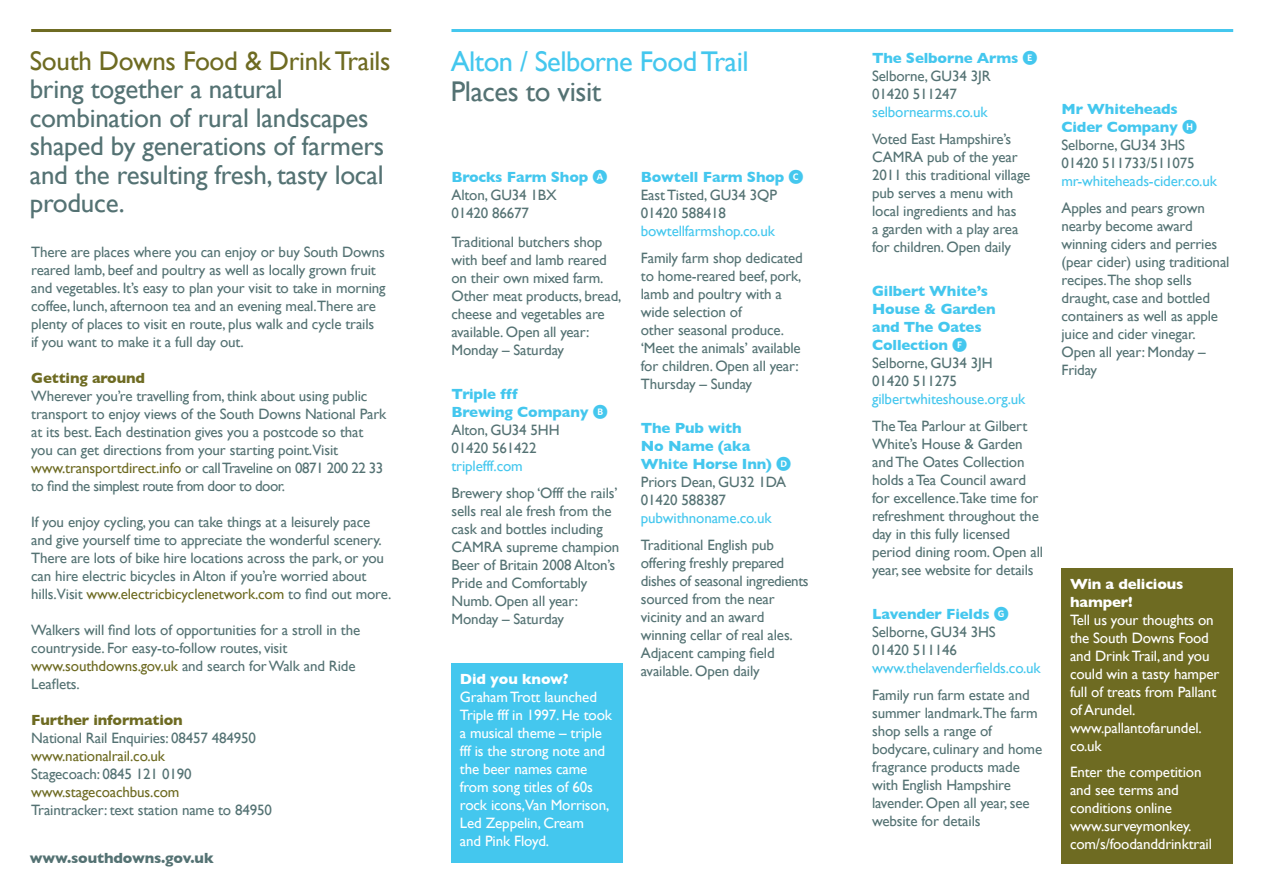
<style>
.page{position:relative;width:1263px;height:893px;background:#fff}
.page>*{position:absolute;margin:0;border:0;box-sizing:border-box;transform-origin:0 0}
.t1{font:28.5px "Gill Sans";letter-spacing:-.02em;color:#44c7ee}
.t2{font:28.5px "Gill Sans";letter-spacing:-.015em;color:#547273}
.t3{font:27px/28.5px "Gill Sans";letter-spacing:-.01em;color:#547273}
.t4{font:27px "Gill Sans";letter-spacing:-.01em;color:#6e6b22}
.t5{font:15px/18px "Gill Sans";letter-spacing:-.01em;color:#547273}
.t6{font:15px/18px "Gill Sans";letter-spacing:-.01em;color:#fff}
.t7{font:700 15px/18px "Gill Sans";letter-spacing:-.01em;color:#44c7ee}
.t8{font:15px "Gill Sans";letter-spacing:-.01em;color:#44c7ee}
.t9{font:15px "Gill Sans";letter-spacing:-.01em;color:#6e6b22}
.t10{font:700 15px "Gill Sans";letter-spacing:-.01em;color:#6e6b22}
.t11{font:700 15px/18px "Gill Sans";letter-spacing:-.01em;color:#fff}
.t12{font:700 15px "Gill Sans";letter-spacing:-.01em;color:#547273}
.s1{color:#6e6b22}
.s2{font-family:"Whitney Index Black Round Bd";font-weight:400}
.s3{font-weight:700;color:#44c7ee}
.s4{font-family:"Whitney Index Black Round Bd";color:#44c7ee}
.s5{font-weight:400;color:#547273}
</style>
<div class="page">
<hr style="left:31px;top:29px;width:360px;height:3px;background:#6e6b22">
<hr style="left:451px;top:29px;width:782px;height:3px;background:#44c7ee">
<div style="left:451px;top:663px;width:172px;height:200px;background:#44c7ee"></div>
<div style="left:1061px;top:568px;width:172px;height:295px;background:#6e6b22"></div>
<h2 class="t4" style="left:30px;top:45px;width:362px">South Downs Food &amp; Drink Trails</h2>
<h2 class="t3" style="left:30px;top:75px;width:356px">bring together a natural combination of rural landscapes shaped by generations of farmers and the resulting fresh, tasty local produce.</h2>
<p class="t5" style="left:31px;top:243px;width:356px">There are places where you can enjoy or buy South Downs reared lamb, beef and poultry as well as locally grown fruit and vegetables. It’s easy to plan your visit to take in morning coffee, lunch, afternoon tea and an evening meal.There are plenty of places to visit en route, plus walk and cycle trails<br>if you want to make it a full day out.</p>
<p class="t10" style="left:31px;top:369px;width:115px">Getting around</p>
<p class="t5" style="left:31px;top:387px;width:357px">Wherever you’re travelling from, think about using public transport to enjoy views of the South Downs National Park at its best. Each destination gives you a postcode so that you can get directions from your starting point.Visit <span class="s1">www.transportdirect.info</span> or call Traveline on 0871 200 22 33 to find the simplest route from door to door.</p>
<p class="t5" style="left:31px;top:513px;width:362px">If you enjoy cycling, you can take things at a leisurely pace and give yourself time to appreciate the wonderful scenery.<br>There are lots of bike hire locations across the park, or you can hire electric bicycles in Alton if you’re worried about hills.Visit <span class="s1">www.electricbicyclenetwork.com</span> to find out more.</p>
<p class="t5" style="left:31px;top:621px;width:331px">Walkers will find lots of opportunities for a stroll in the countryside. For easy-to-follow routes, visit <span class="s1">www.southdowns.gov.uk</span> and search for Walk and Ride Leaflets.</p>
<p class="t10" style="left:31px;top:711px;width:153px">Further information</p>
<p class="t5" style="left:31px;top:729px;width:226px">National Rail Enquiries: 08457 484950</p>
<p class="t9" style="left:31px;top:747px;width:135px">www.nationalrail.co.uk</p>
<p class="t5" style="left:31px;top:765px;width:162px">Stagecoach: 0845 121 0190</p>
<p class="t9" style="left:31px;top:783px;width:150px">www.stagecoachbus.com</p>
<p class="t5" style="left:31px;top:801px;width:242px">Traintracker: text station name to 84950</p>
<p class="t12" style="left:30px;top:849px;width:185px">www.southdowns.gov.uk</p>
<h1 class="t1" style="left:451px;top:44px;width:299px">Alton / Selborne FoodTrail</h1>
<h1 class="t2" style="left:451px;top:74px;width:152px">Places to visit</h1>
<p class="t7" style="left:451px;top:168px;width:158px">Brocks Farm Shop <span class="s2">A</span></p>
<p class="t5" style="left:451px;top:199px;width:152px;line-height:28.5px">01420 86677<br>Traditional butchers shop</p>
<p class="t5" style="left:451px;top:250px;width:157px">with beef and lamb reared</p>
<p class="t5" style="left:451px;top:286px;width:172px">Other meat products, bread, cheese and vegetables are available. Open all year:<br>Monday – Saturday</p>
<p class="t5" style="left:451px;top:385px;width:158px"><span class="s3">Triple fff<br>Brewing Company</span> <span class="s4">B<br></span>Alton, GU34 5HH<br>01420 561422</p>
<p class="t8" style="left:451px;top:457px;width:73px">triplefff.com</p>
<p class="t5" style="left:451px;top:483px;width:169px">Brewery shop ‘Offf the rails’ sells real ale fresh from the cask and bottles including<br>CAMRA supreme champion<br>Beer of Britain 2008 Alton’s<br>Pride and Comfortably<br>Numb. Open all year:<br>Monday – Saturday</p>
<p class="t5" style="left:451px;top:186px;width:107px">Alton, GU34 1BX</p>
<p class="t5" style="left:451px;top:268px;width:154px">on their own mixed farm.</p>
<p class="t11" style="left:460px;top:670px;width:110px">Did you know?</p>
<p class="t6" style="left:460px;top:688px;width:154px">Graham Trott launched<br>Triple fff in 1997. He took a musical theme – triple fff is the strong note and the beer names came from song titles of 60s rock icons,Van Morrison,<br>Led Zeppelin, Cream<br>and Pink Floyd.</p>
<p class="t5" style="left:641px;top:168px;width:164px"><span class="s3">Bowtell Farm Shop</span> <span class="s4">c<br></span>East Tisted, GU34 3QP<br>01420 588418</p>
<p class="t8" style="left:641px;top:222px;width:136px">bowtellfarmshop.co.uk</p>
<p class="t5" style="left:641px;top:248px;width:164px">Family farm shop dedicated to home-reared beef, pork, lamb and poultry with a wide selection of<br>other seasonal produce. ‘Meet the animals’ available for children. Open all year:<br>Thursday – Sunday</p>
<p class="t7" style="left:641px;top:419px;width:152px">The Pub with<br>No Name (aka<br>White Horse Inn) <span class="s2">d<br></span><span class="s5">Priors Dean, GU32 1DA<br>01420 588387</span></p>
<p class="t8" style="left:641px;top:509px;width:132px">pubwithnoname.co.uk</p>
<p class="t5" style="left:641px;top:535px;width:169px">Traditional English pub offering freshly prepared dishes of seasonal ingredients sourced from the near vicinity and an award winning cellar of real ales.<br>Adjacent camping field available. Open daily</p>
<p class="t5" style="left:872px;top:49px;width:167px"><span class="s3">The Selborne Arms</span> <span class="s4">e<br></span>Selborne, GU34 3JR<br>01420 511247</p>
<p class="t8" style="left:872px;top:103px;width:117px">selbornearms.co.uk</p>
<p class="t5" style="left:872px;top:129px;width:160px">Voted East Hampshire’s<br>CAMRA pub of the year<br>2011 this traditional village pub serves a menu with local ingredients and has<br>a garden with a play area for children. Open daily</p>
<p class="t7" style="left:872px;top:282px;width:125px">Gilbert White’s<br>House &amp; Garden and The Oates<br>Collection <span class="s2">f<br></span><span class="s5">Selborne, GU34 3JH<br>01420 511275</span></p>
<p class="t8" style="left:872px;top:390px;width:155px">gilbertwhiteshouse.org.uk</p>
<p class="t5" style="left:872px;top:416px;width:173px">The Tea Parlour at Gilbert<br>White’s House &amp; Garden and The Oates Collection holds a Tea Council award for excellence.Take time for refreshment throughout the day in this fully licensed period dining room. Open all year, see website for details</p>
<p class="t5" style="left:872px;top:605px;width:138px"><span class="s3">Lavender Fields</span> <span class="s4">G<br></span>Selborne, GU34 3HS<br>01420 511146</p>
<p class="t8" style="left:872px;top:659px;width:170px">www.thelavenderfields.co.uk</p>
<p class="t5" style="left:872px;top:685px;width:172px">Family run farm estate and summer landmark.The farm shop sells a range of bodycare, culinary and home fragrance products made with English Hampshire lavender. Open all year, see website for details</p>
<p class="t5" style="left:1061px;top:100px;width:137px"><span class="s3">Mr Whiteheads<br>Cider Company</span> <span class="s4">h<br></span>Selborne, GU34 3HS<br>01420 511733/511075</p>
<p class="t8" style="left:1061px;top:172px;width:157px">mr-whiteheads-cider.co.uk</p>
<p class="t5" style="left:1061px;top:199px;width:170px">Apples and pears grown nearby become award winning ciders and perries (pear cider) using traditional recipes.The shop sells draught, case and bottled containers as well as apple juice and cider vinegar.<br>Open all year: Monday –<br>Friday</p>
<p class="t11" style="left:1070px;top:575px;width:115px">Win a delicious hamper!</p>
<p class="t6" style="left:1070px;top:610px;width:151px">Tell us your thoughts on the South Downs Food and Drink Trail, and you could win a tasty hamper full of treats from Pallant of Arundel. www.pallantofarundel. co.uk</p>
<p class="t6" style="left:1070px;top:763px;width:144px">Enter the competition and see terms and conditions online www.surveymonkey. com/s/foodanddrinktrail</p>
</div>
